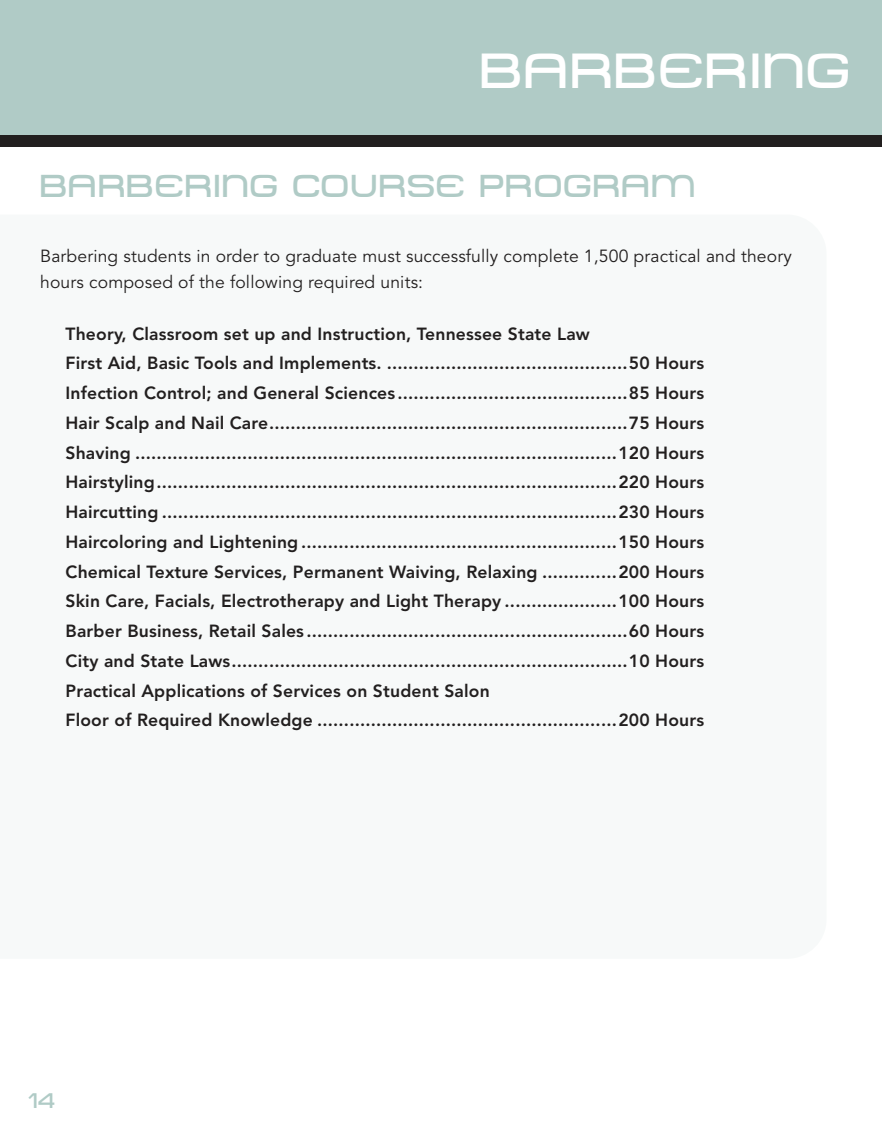
<style>
.page{position:relative;width:882px;height:1134px;background:#fff}
.page>*{position:absolute;margin:0;border:0;box-sizing:border-box;transform-origin:0 0}
.t1{font:49px "Metro DF";color:#fff}
.t2{font:31.5px "Metro DF";color:#b0cbc6}
.t3{font:21px "Metro DF";color:#b0cbc6}
.t4{font:800 17.5px/29.8px "Avenir LT Std";letter-spacing:.01em;color:#221f1f}
.t5{font:17.5px/26.2px "Avenir LT Std";letter-spacing:.01em;color:#221f1f}
</style>
<div class="page">
<div style="left:0;top:128px;width:882px;height:18px;background:#221f1f"></div>
<div style="left:0;top:0;width:882px;height:135px;background:#b0cbc6"></div>
<h1 class="t1" style="left:480px;top:42px;width:373px">BARBERING</h1>
<h2 class="t2" style="left:40px;top:168px;width:658px">BARBERING COURSE PROGRAM</h2>
<p class="t5" style="left:40px;top:245px;width:753px">Barbering students in order to graduate must successfully complete 1,500 practical and theory hours composed of the following required units:</p>
<p class="t4" style="left:66px;top:320px;width:640px">Theory, Classroom set up and Instruction, Tennessee State Law<br>First Aid, Basic Tools and Implements. .............................................50 Hours Infection Control; and General Sciences ...........................................85 Hours Hair Scalp and Nail Care ...................................................................75 Hours Shaving ..........................................................................................120 Hours Hairstyling ......................................................................................220 Hours Haircutting .....................................................................................230 Hours Haircoloring and Lightening ...........................................................150 Hours Chemical Texture Services, Permanent Waiving, Relaxing ..............200 Hours Skin Care, Facials, Electrotherapy and Light Therapy .....................100 Hours Barber Business, Retail Sales ............................................................60 Hours City and State Laws ..........................................................................10 Hours Practical Applications of Services on Student Salon<br>Floor of Required Knowledge ........................................................200 Hours</p>
<p class="t3" style="left:28px;top:1089px;width:30px">14</p>
</div>
